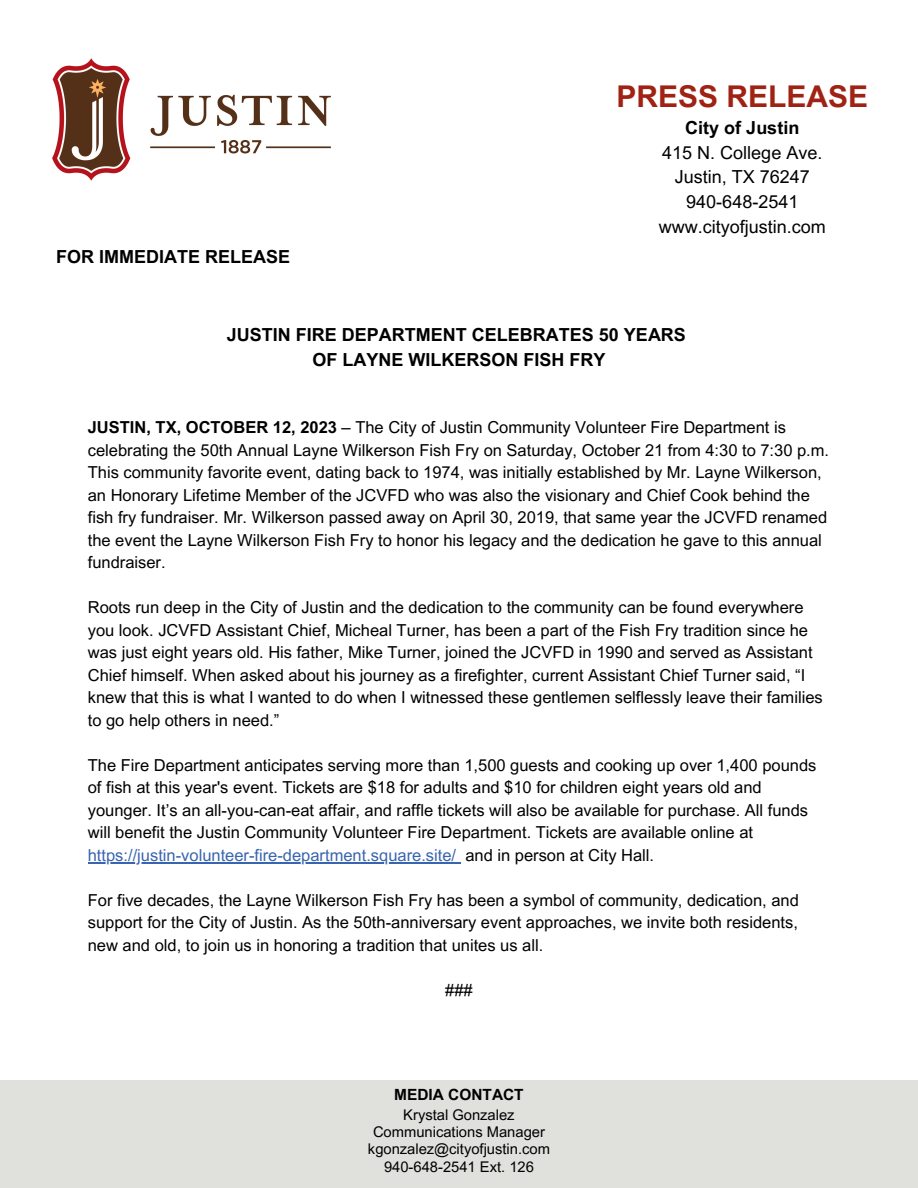
<style>
.page{position:relative;width:918px;height:1188px;background:#fff}
.page>*{position:absolute;margin:0;border:0;box-sizing:border-box;transform-origin:0 0}
.t1{font:700 30px "Arial MT Pro";color:#9f2214}
.t2{font:700 18px "Arial MT Pro";color:#000}
.t3{font:18px "Arial MT Pro";color:#000}
.t4{font:16.5px/22.5px "Arial MT Pro";color:#000}
.t5{font:700 15.45px "Arial MT Pro";color:#000}
.t6{font:14.7px "Arial MT Pro";color:#000}
.s1{font-weight:700}
.s2{color:#3964af}
</style>
<div class="page">
<img style="left:52px;top:58px;width:279px;height:123px">
<div style="left:0;top:1080px;width:918px;height:108px;background:#e0e1dd"></div>
<hr style="left:88px;top:862px;width:368px;height:1px;background:#3964af">
<p class="t2" style="left:56px;top:250px;width:236px">FOR IMMEDIATE RELEASE</p>
<p class="t1" style="left:617px;top:85px;width:253px">PRESS RELEASE</p>
<p class="t2" style="left:685px;top:121px;width:116px">City of Justin</p>
<p class="t3" style="left:662px;top:146px;width:162px">415 N. College Ave.</p>
<p class="t3" style="left:675px;top:170px;width:137px">Justin, TX 76247</p>
<p class="t3" style="left:686px;top:195px;width:114px">940-648-2541</p>
<p class="t3" style="left:659px;top:220px;width:169px">www.cityofjustin.com</p>
<p class="t2" style="left:227px;top:328px;width:461px">JUSTIN FIRE DEPARTMENT CELEBRATES 50 YEARS</p>
<p class="t2" style="left:312px;top:353px;width:295px">OF LAYNE WILKERSON FISH FRY</p>
<p class="t4" style="left:88px;top:418px;width:743px"><span class="s1">JUSTIN, TX, OCTOBER 12, 2023</span> – The City of Justin Community Volunteer Fire Department is celebrating the 50th Annual Layne Wilkerson Fish Fry on Saturday, October 21 from 4:30 to 7:30 p.m.<br>This community favorite event, dating back to 1974, was initially established by Mr. Layne Wilkerson, an Honorary Lifetime Member of the JCVFD who was also the visionary and Chief Cook behind the fish fry fundraiser. Mr. Wilkerson passed away on April 30, 2019, that same year the JCVFD renamed the event the Layne Wilkerson Fish Fry to honor his legacy and the dedication he gave to this annual fundraiser.</p>
<p class="t4" style="left:88px;top:598px;width:736px">Roots run deep in the City of Justin and the dedication to the community can be found everywhere you look. JCVFD Assistant Chief, Micheal Turner, has been a part of the Fish Fry tradition since he was just eight years old. His father, Mike Turner, joined the JCVFD in 1990 and served as Assistant Chief himself. When asked about his journey as a firefighter, current Assistant Chief Turner said, “I knew that this is what I wanted to do when I witnessed these gentlemen selflessly leave their families to go help others in need.”</p>
<p class="t4" style="left:88px;top:756px;width:730px">The Fire Department anticipates serving more than 1,500 guests and cooking up over 1,400 pounds of fish at this year's event. Tickets are $18 for adults and $10 for children eight years old and younger. It’s an all-you-can-eat affair, and raffle tickets will also be available for purchase. All funds will benefit the Justin Community Volunteer Fire Department. Tickets are available online at <span class="s2">https://justin-volunteer-fire-department.square.site/</span> and in person at City Hall.</p>
<p class="t4" style="left:88px;top:891px;width:713px;text-align:justify">For five decades, the Layne Wilkerson Fish Fry has been a symbol of community, dedication, and support for the City of Justin. As the 50th-anniversary event approaches, we invite both residents, new and old, to join us in honoring a tradition that unites us all.</p>
<p class="t4" style="left:445px;top:981px;width:29px">###</p>
<p class="t5" style="left:394px;top:1088px;width:131px">MEDIA CONTACT</p>
<p class="t6" style="left:403px;top:1109px;width:113px">Krystal Gonzalez</p>
<p class="t6" style="left:373px;top:1127px;width:173px">Communications Manager</p>
<p class="t6" style="left:368px;top:1144px;width:184px">kgonzalez@cityofjustin.com</p>
<p class="t6" style="left:384px;top:1161px;width:151px">940-648-2541 Ext. 126</p>
</div>
